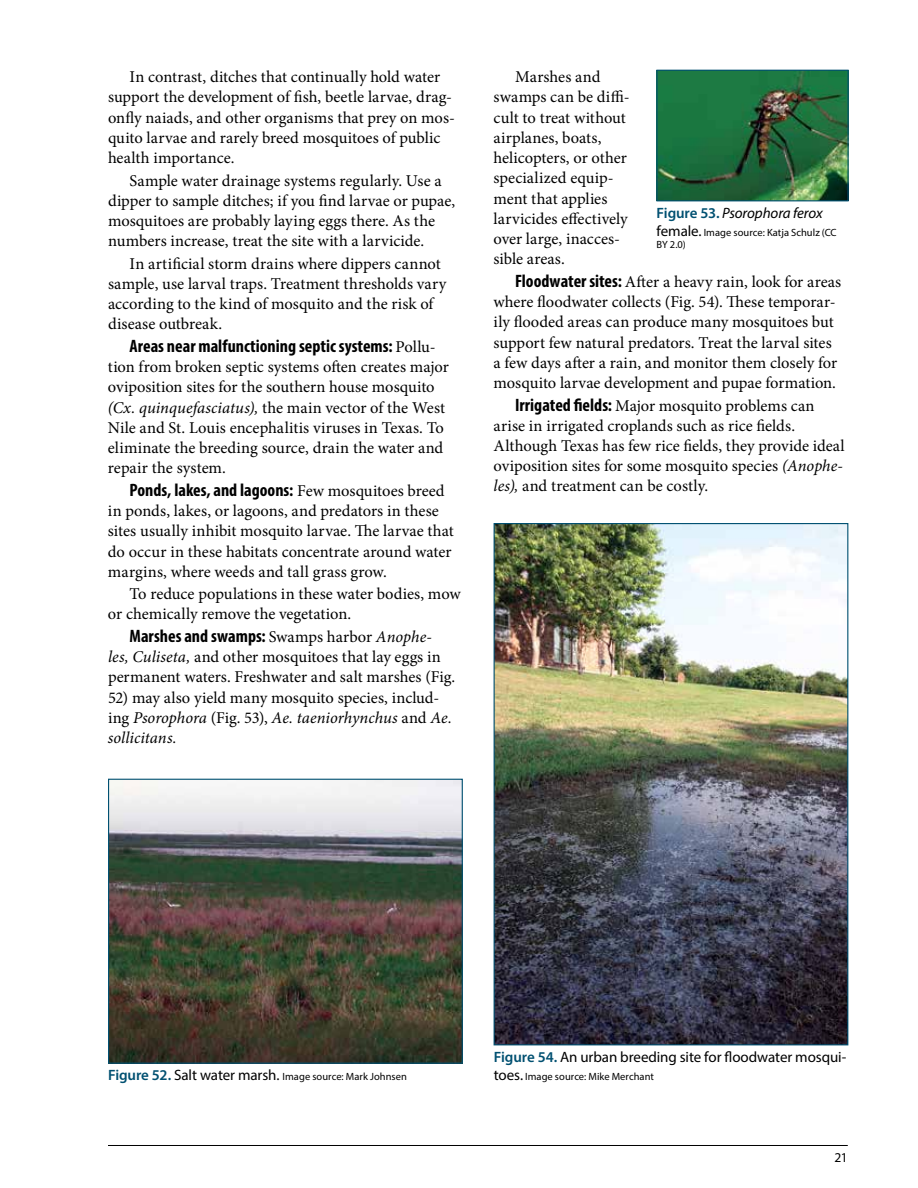
<style>
.page{position:relative;width:918px;height:1188px;background:#fff}
.page>*{position:absolute;margin:0;border:0;box-sizing:border-box;transform-origin:0 0}
.t1{font:700 condensed 18px "Myriad Pro";color:#000}
.t2{font:16.5px/20.2px "Minion Pro";color:#000}
.t3{font:15px "Myriad Pro";letter-spacing:-.005em;color:#000}
.t4{font:italic 15px "Myriad Pro";letter-spacing:-.01em;color:#000}
.t5{font:13.5px "Myriad Pro";color:#000}
.t6{font:10.5px/12.6px "Myriad Pro";letter-spacing:.005em;color:#000}
.s1{font-family:"Minion Pro";font-weight:400;font-stretch:normal;font-size:16.5px}
.s2{font-style:italic}
.s3{font-family:"Minion Pro";font-weight:400;font-style:italic;font-stretch:normal;font-size:16.5px}
.s4{font-family:"Myriad Pro";font-weight:700;font-stretch:condensed;font-size:18px}
.s5{font-weight:600;font-style:normal;color:#005071}
.s6{font-size:15px}
.s7{font-weight:600;font-size:15px;color:#005071}
.s8{font-weight:600;color:#005071}
</style>
<div class="page">
<hr style="left:108px;top:1145px;width:740px;height:1px;background:#000">
<img style="left:110px;top:781px;width:351px;height:281px">
<div style="left:108px;top:779px;width:355px;height:285px;border:1px solid #005071"></div>
<img style="left:658px;top:72px;width:189px;height:127px">
<div style="left:656px;top:70px;width:193px;height:131px;border:1px solid #005071"></div>
<img style="left:496px;top:525px;width:350px;height:518px">
<p class="t2" style="left:108px;top:67px;width:349px;text-indent:22px">In contrast, ditches that continually hold water support the development of fish, beetle larvae, drag&shy;onfly naiads, and other organisms that prey on mos&shy;quito larvae and rarely breed mosquitoes of public health importance.</p>
<p class="t2" style="left:108px;top:170px;width:349px;text-indent:22px">Sample water drainage systems regularly. Use a dipper to sample ditches; if you find larvae or pupae, mosquitoes are probably laying eggs there. As the numbers increase, treat the site with a larvicide.</p>
<p class="t2" style="left:108px;top:253px;width:340px;text-indent:22px">In artificial storm drains where dippers cannot sample, use larval traps. Treatment thresholds vary according to the kind of mosquito and the risk of disease outbreak.</p>
<p class="t1" style="left:130px;top:335px;width:308px">Areas near malfunctioning septic systems: <span class="s1">Pollu-</span></p>
<p class="t2" style="left:108px;top:357px;width:342px">tion from broken septic systems often creates major oviposition sites for the southern house mosquito <span class="s2">(Cx. quinquefasciatus),</span> the main vector of the West Nile and St. Louis encephalitis viruses in Texas. To eliminate the breeding source, drain the water and repair the system.</p>
<p class="t1" style="left:130px;top:479px;width:316px">Ponds, lakes, and lagoons: <span class="s1">Few mosquitoes breed</span></p>
<p class="t2" style="left:108px;top:501px;width:347px">in ponds, lakes, or lagoons, and predators in these sites usually inhibit mosquito larvae. The larvae that do occur in these habitats concentrate around water margins, where weeds and tall grass grow.</p>
<p class="t2" style="left:108px;top:584px;width:354px;text-indent:22px">To reduce populations in these water bodies, mow or chemically remove the vegetation.</p>
<p class="t1" style="left:130px;top:625px;width:304px">Marshes and swamps: <span class="s1">Swamps harbor</span> <span class="s3">Anophe-</span></p>
<p class="t2" style="left:108px;top:647px;width:349px"><span class="s2">les, Culiseta,</span> and other mosquitoes that lay eggs in permanent waters. Freshwater and salt marshes (Fig.</p>
<p class="t2" style="left:108px;top:687px;width:346px">52) may also yield many mosquito species, includ&shy;ing <span class="s2">Psorophora</span> (Fig. 53), <span class="s2">Ae. taeniorhynchus</span> and <span class="s2">Ae. sollicitans.</span></p>
<p class="t2" style="left:494px;top:67px;width:138px;text-indent:22px">Marshes and swamps can be diffi&shy;cult to treat without airplanes, boats, helicopters, or other specialized equip&shy;ment that applies larvicides effectively over large, inacces&shy;sible areas.</p>
<p class="t2" style="left:494px;top:272px;width:349px;text-indent:22px"><span class="s4">Floodwater sites:</span> After a heavy rain, look for areas where floodwater collects (Fig. 54). These temporar&shy;ily flooded areas can produce many mosquitoes but support few natural predators. Treat the larval sites a few days after a rain, and monitor them closely for mosquito larvae development and pupae formation.</p>
<p class="t2" style="left:494px;top:395px;width:353px;text-indent:22px"><span class="s4">Irrigated fields:</span> Major mosquito problems can arise in irrigated croplands such as rice fields.<br>Although Texas has few rice fields, they provide ideal oviposition sites for some mosquito species <span class="s2">(Anophe&shy;les),</span> and treatment can be costly.</p>
<p class="t4" style="left:657px;top:204px;width:168px"><span class="s5">Figure 53.</span> Psorophora ferox</p>
<p class="t6" style="left:657px;top:226px;width:182px"><span class="s6">female.</span> Image source: Katja Schulz (CC<br>BY 2.0)</p>
<p class="t6" style="left:108px;top:1070px;width:301px"><span class="s7">Figure 52.</span> <span class="s6">Salt water marsh.</span> Image source: Mark Johnsen</p>
<p class="t3" style="left:494px;top:1048px;width:354px"><span class="s8">Figure 54.</span> An urban breeding site for floodwater mosqui-</p>
<p class="t6" style="left:494px;top:1070px;width:162px"><span class="s6">toes.</span> Image source: Mike Merchant</p>
<p class="t5" style="left:835px;top:1149px;width:15px">21</p>
</div>
